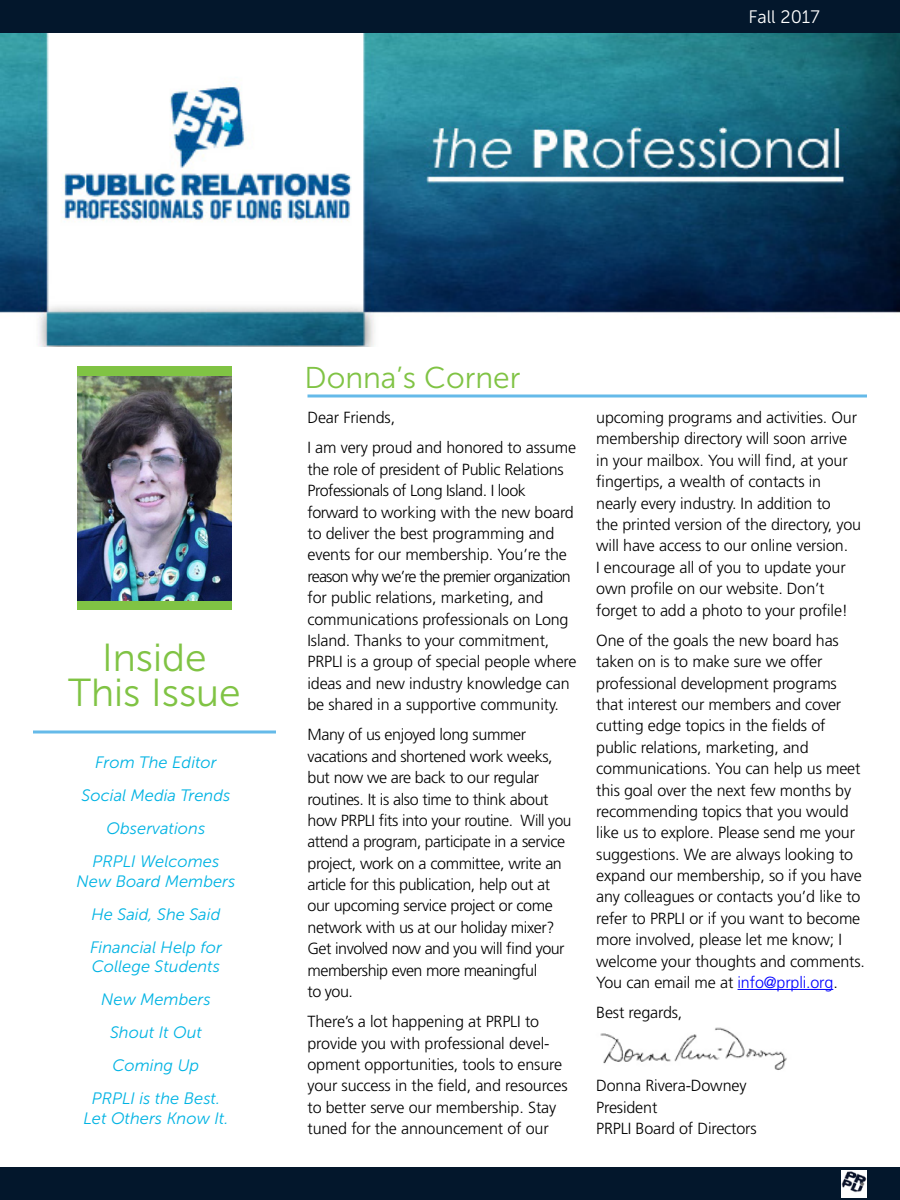
<style>
.page{position:relative;width:900px;height:1200px;background:#fff}
.page>*{position:absolute;margin:0;border:0;box-sizing:border-box;transform-origin:0 0}
.t1{font:39px/34.5px "Museo Sans 300";color:#80c344;text-align:center}
.t2{font:30px "Museo Sans 300";color:#80c344}
.t3{font:18px "Museo Sans 300";color:#fff}
.t4{font:italic 16.5px/33px "Museo Sans 300";color:#00b3e3;text-align:center}
.t5{font:300 16.2px/21.5px "Frutiger LT Std";letter-spacing:-.01em;color:#000}
.s1{color:#00f}
</style>
<div class="page">
<img style="left:600px;top:1027px;width:187px;height:43px">
<img style="left:0;top:33px;width:900px;height:313px">
<hr style="left:738px;top:989px;width:95px;height:1px;background:#00f">
<svg style="left:308px;top:394px;width:559px;height:4px;background:#8bcbee"></svg>
<div style="left:0;top:0;width:900px;height:33px;background:#03172c"></div>
<div style="left:0;top:1167px;width:900px;height:33px;background:#03172c"></div>
<div style="left:77px;top:366px;width:155px;height:11px;background:#80c344"></div>
<div style="left:77px;top:599px;width:155px;height:11px;background:#80c344"></div>
<svg style="left:33px;top:730px;width:243px;height:4px"></svg>
<img style="left:77px;top:376px;width:155px;height:224px">
<img style="left:842px;top:1170px;width:25px;height:28px">
<p class="t3" style="left:748px;top:7px;width:73px">Fall 2017</p>
<h1 class="t1" style="left:68px;top:641px;width:174px">Inside<br>This Issue</h1>
<p class="t4" style="left:82px;top:746px;width:150px">From The Editor<br>Social Media Trends<br>Observations<br>PRPLI Welcomes</p>
<p class="t4" style="left:77px;top:865px;width:160px">New Board Members<br>He Said, She Said<br>Financial Help for</p>
<p class="t4" style="left:92px;top:950px;width:130px">College Students<br>New Members<br>Shout It Out<br>Coming Up<br>PRPLI is the Best.</p>
<p class="t4" style="left:84px;top:1102px;width:146px">Let Others Know It.</p>
<h2 class="t2" style="left:304px;top:362px;width:217px">Donna’s Corner</h2>
<p class="t5" style="left:308px;top:403px;width:270px;line-height:30.5px">Dear Friends,<br>I am very proud and honored to assume</p>
<p class="t5" style="left:308px;top:459px;width:271px">the role of president of Public Relations Professionals of Long Island. I look forward to working with the new board to deliver the best programming and events for our membership. You’re the reason why we’re the premier organization for public relations, marketing, and communications professionals on Long Island. Thanks to your commitment, PRPLI is a group of special people where ideas and new industry knowledge can be shared in a supportive community.</p>
<p class="t5" style="left:307px;top:724px;width:266px">Many of us enjoyed long summer vacations and shortened work weeks, but now we are back to our regular routines. It is also time to think about how PRPLI fits into your routine. Will you attend a program, participate in a service project, work on a committee, write an article for this publication, help out at our upcoming service project or come network with us at our holiday mixer?<br>Get involved now and you will find your membership even more meaningful<br>to you.</p>
<p class="t5" style="left:308px;top:1011px;width:262px">There’s a lot happening at PRPLI to provide you with professional devel&shy;opment opportunities, tools to ensure your success in the field, and resources to better serve our membership. Stay tuned for the announcement of our</p>
<p class="t5" style="left:596px;top:407px;width:267px">upcoming programs and activities. Our membership directory will soon arrive in your mailbox. You will find, at your fingertips, a wealth of contacts in nearly every industry. In addition to<br>the printed version of the directory, you will have access to our online version.<br>I encourage all of you to update your own profile on our website. Don’t forget to add a photo to your profile!</p>
<p class="t5" style="left:596px;top:630px;width:270px">One of the goals the new board has taken on is to make sure we offer professional development programs that interest our members and cover cutting edge topics in the fields of public relations, marketing, and communications. You can help us meet this goal over the next few months by recommending topics that you would like us to explore. Please send me your suggestions. We are always looking to expand our membership, so if you have any colleagues or contacts you’d like to refer to PRPLI or if you want to become more involved, please let me know; I welcome your thoughts and comments.<br>You can email me at <span class="s1">info@prpli.org</span>.</p>
<p class="t5" style="left:596px;top:1002px;width:88px">Best regards,</p>
<p class="t5" style="left:596px;top:1075px;width:162px">Donna Rivera-Downey<br>President<br>PRPLI Board of Directors</p>
</div>
